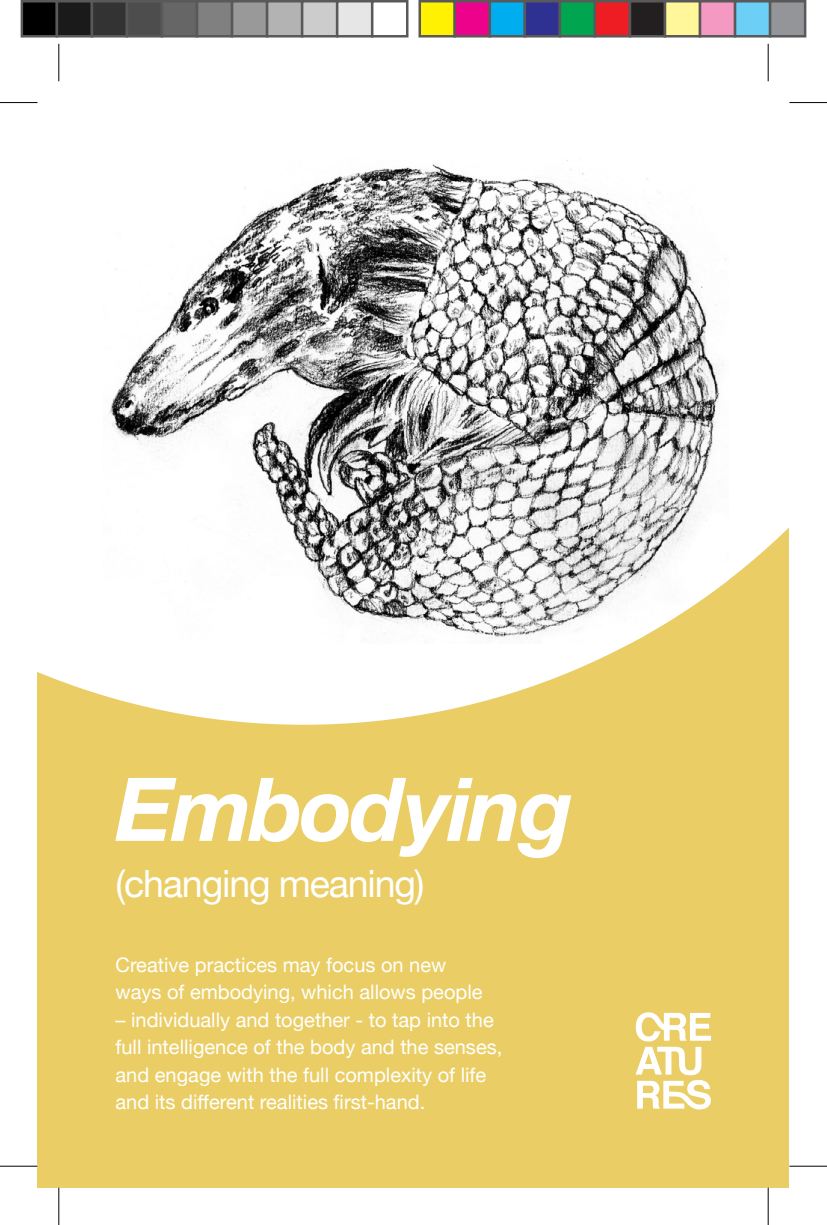
<style>
.page{position:relative;width:827px;height:1225px;background:#fff}
.page>*{position:absolute;margin:0;border:0;box-sizing:border-box;transform-origin:0 0}
.t1{font:italic 700 88px "Helvetica Neue";letter-spacing:-.03em;color:#fff}
.t2{font:37.5px "Helvetica Neue";letter-spacing:-.03em;color:#fff}
.t3{font:20px/27.5px "Helvetica Neue";color:#fff}
</style>
<div class="page">
<div style="left:38px;top:81px;width:751px;height:1106px;background:#eace65"></div>
<svg style="left:38px;top:81px;width:751px;height:643px;fill:#fff"></svg>
<img style="left:103px;top:157px;width:625px;height:486px">
<svg style="left:635px;top:1012px;width:75px;height:97px"></svg>
<hr style="left:0;top:102px;width:38px;height:1px;background:#000">
<hr style="left:789px;top:102px;width:37px;height:1px;background:#000">
<hr style="left:0;top:1165px;width:38px;height:1px;background:#000">
<hr style="left:789px;top:1165px;width:37px;height:1px;background:#000">
<hr style="left:58px;top:44px;width:1px;height:37px;background:#000">
<hr style="left:58px;top:1187px;width:1px;height:37px;background:#000">
<hr style="left:767px;top:44px;width:1px;height:37px;background:#000">
<hr style="left:767px;top:1187px;width:1px;height:37px;background:#000">
<div style="left:22px;top:1px;width:35px;height:35px;background:#000"></div>
<div style="left:21px;top:0;width:37px;height:38px;border:2px solid #595959"></div>
<div style="left:57px;top:1px;width:35px;height:35px;background:#1a1a1a"></div>
<div style="left:56px;top:0;width:37px;height:38px;border:2px solid #595959"></div>
<div style="left:92px;top:1px;width:35px;height:35px;background:#333"></div>
<div style="left:91px;top:0;width:37px;height:38px;border:2px solid #595959"></div>
<div style="left:127px;top:1px;width:35px;height:35px;background:#4d4d4d"></div>
<div style="left:126px;top:0;width:37px;height:38px;border:2px solid #595959"></div>
<div style="left:162px;top:1px;width:35px;height:35px;background:#666"></div>
<div style="left:161px;top:0;width:37px;height:38px;border:2px solid #595959"></div>
<div style="left:197px;top:1px;width:35px;height:35px;background:#808080"></div>
<div style="left:196px;top:0;width:37px;height:38px;border:2px solid #595959"></div>
<div style="left:232px;top:1px;width:35px;height:35px;background:#999"></div>
<div style="left:231px;top:0;width:37px;height:38px;border:2px solid #595959"></div>
<div style="left:267px;top:1px;width:35px;height:35px;background:#b3b3b3"></div>
<div style="left:266px;top:0;width:37px;height:38px;border:2px solid #595959"></div>
<div style="left:302px;top:1px;width:35px;height:35px;background:#ccc"></div>
<div style="left:301px;top:0;width:37px;height:38px;border:2px solid #595959"></div>
<div style="left:337px;top:1px;width:35px;height:35px;background:#e6e6e6"></div>
<div style="left:336px;top:0;width:37px;height:38px;border:2px solid #595959"></div>
<div style="left:371px;top:0;width:37px;height:38px;border:2px solid #595959"></div>
<div style="left:419px;top:1px;width:35px;height:35px;background:#fff101"></div>
<div style="left:418px;top:0;width:38px;height:38px;border:2px solid #595959"></div>
<div style="left:454px;top:1px;width:35px;height:35px;background:#ed028c"></div>
<div style="left:453px;top:0;width:38px;height:38px;border:2px solid #595959"></div>
<div style="left:489px;top:1px;width:35px;height:35px;background:#00aeef"></div>
<div style="left:488px;top:0;width:38px;height:38px;border:2px solid #595959"></div>
<div style="left:524px;top:1px;width:35px;height:35px;background:#2e3092"></div>
<div style="left:523px;top:0;width:38px;height:38px;border:2px solid #595959"></div>
<div style="left:559px;top:1px;width:35px;height:35px;background:#00a54f"></div>
<div style="left:558px;top:0;width:38px;height:38px;border:2px solid #595959"></div>
<div style="left:594px;top:1px;width:35px;height:35px;background:#ee1d23"></div>
<div style="left:593px;top:0;width:38px;height:38px;border:2px solid #595959"></div>
<div style="left:629px;top:1px;width:35px;height:35px;background:#231f20"></div>
<div style="left:628px;top:0;width:38px;height:38px;border:2px solid #595959"></div>
<div style="left:664px;top:1px;width:35px;height:35px;background:#fff79a"></div>
<div style="left:663px;top:0;width:38px;height:38px;border:2px solid #595959"></div>
<div style="left:699px;top:1px;width:35px;height:35px;background:#f499c2"></div>
<div style="left:698px;top:0;width:38px;height:38px;border:2px solid #595959"></div>
<div style="left:734px;top:1px;width:35px;height:35px;background:#6bcff6"></div>
<div style="left:733px;top:0;width:38px;height:38px;border:2px solid #595959"></div>
<div style="left:769px;top:1px;width:35px;height:35px;background:#939598"></div>
<div style="left:768px;top:0;width:38px;height:38px;border:2px solid #595959"></div>
<p class="t1" style="left:115px;top:740px;width:459px">Embodying</p>
<p class="t2" style="left:115px;top:856px;width:310px">(changing meaning)</p>
<p class="t3" style="left:115px;top:952px;width:368px">Creative practices may focus on new ways of embodying, which allows people</p>
<p class="t3" style="left:115px;top:1007px;width:388px">– individually and together - to tap into the full intelligence of the body and the senses, and engage with the full complexity of life and its different realities first-hand.</p>
</div>
